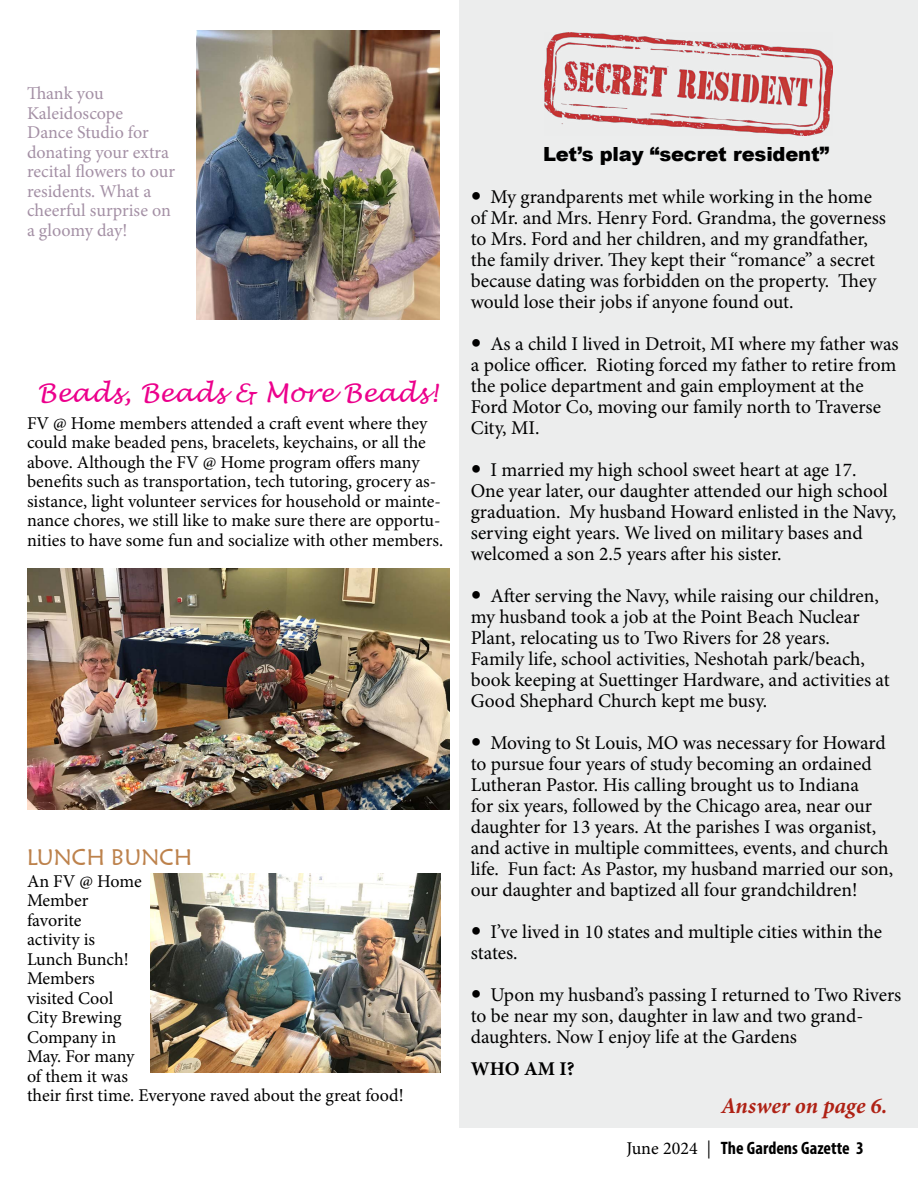
<style>
.page{position:relative;width:918px;height:1188px;background:#fff}
.page>*{position:absolute;margin:0;border:0;box-sizing:border-box;transform-origin:0 0}
.t1{font:italic 25.5px "Lucida Handwriting";color:#ec008c}
.t2{font:italic 700 22.5px "Minion Pro";color:#af2215}
.t3{font:22.5px "Maiandra GD";color:#bd824c}
.t4{font:19.5px/21px "Minion Pro";letter-spacing:-.005em;color:#000}
.t5{font:900 19.5px "Arial";letter-spacing:-.01em;color:#000}
.t6{font:700 19.5px "Minion Pro";color:#000}
.t7{font:18px/19.5px "Minion Pro";letter-spacing:-.005em;color:#000}
.t8{font:18px/19.5px "Minion Pro";color:#a490a5}
.t9{font:700 condensed 18px "Myriad Pro";color:#000}
.s1{font-family:"Minion Pro";font-weight:400;font-stretch:normal}
.s2{font-family:"Adobe Garamond Pro";font-weight:400;font-stretch:normal}
</style>
<div class="page">
<div style="left:459px;top:0;width:459px;height:1128px;background:#eceded"></div>
<img style="left:545px;top:32px;width:288px;height:104px">
<img style="left:197px;top:30px;width:243px;height:290px">
<img style="left:27px;top:568px;width:422px;height:242px">
<img style="left:150px;top:873px;width:291px;height:199px">
<p class="t8" style="left:27px;top:84px;width:150px">Thank you<br>Kaleidoscope<br>Dance Studio for donating your extra recital flowers to our residents. What a cheerful surprise on a gloomy day!</p>
<h1 class="t1" style="left:37px;top:377px;width:402px">Beads, Beads &amp; More Beads!</h1>
<p class="t7" style="left:27px;top:414px;width:418px">FV @ Home members attended a craft event where they could make beaded pens, bracelets, keychains, or all the above. Although the FV @ Home program offers many benefits such as transportation, tech tutoring, grocery as&shy;sistance, light volunteer services for household or mainte&shy;nance chores, we still like to make sure there are opportu&shy;nities to have some fun and socialize with other members.</p>
<p class="t3" style="left:27px;top:843px;width:167px">LUNCH BUNCH</p>
<p class="t7" style="left:27px;top:871px;width:378px">An FV @ Home<br>Member<br>favorite<br>activity is<br>Lunch Bunch!<br>Members<br>visited Cool<br>City Brewing<br>Company in<br>May. For many<br>of them it was<br>their first time. Everyone raved about the great food!</p>
<p class="t5" style="left:543px;top:140px;width:288px">Let’s play “secret resident”</p>
<p class="t4" style="left:471px;top:186px;width:417px;text-indent:20px">My grandparents met while working in the home of Mr. and Mrs. Henry Ford. Grandma, the governess to Mrs. Ford and her children, and my grandfather, the family driver. They kept their “romance” a secret because dating was forbidden on the property. They would lose their jobs if anyone found out.</p>
<p class="t4" style="left:471px;top:333px;width:430px;text-indent:20px">As a child I lived in Detroit, MI where my father was a police officer. Rioting forced my father to retire from the police department and gain employment at the Ford Motor Co, moving our family north to Traverse City, MI.</p>
<p class="t4" style="left:471px;top:459px;width:427px;text-indent:20px">I married my high school sweet heart at age 17.<br>One year later, our daughter attended our high school graduation. My husband Howard enlisted in the Navy, serving eight years. We lived on military bases and welcomed a son 2.5 years after his sister.</p>
<p class="t4" style="left:471px;top:585px;width:421px;text-indent:20px">After serving the Navy, while raising our children, my husband took a job at the Point Beach Nuclear Plant, relocating us to Two Rivers for 28 years.<br>Family life, school activities, Neshotah park/beach, book keeping at Suettinger Hardware, and activities at Good Shephard Church kept me busy.</p>
<p class="t4" style="left:471px;top:732px;width:424px;text-indent:20px">Moving to St Louis, MO was necessary for Howard to pursue four years of study becoming an ordained Lutheran Pastor. His calling brought us to Indiana<br>for six years, followed by the Chicago area, near our daughter for 13 years. At the parishes I was organist, and active in multiple committees, events, and church life. Fun fact: As Pastor, my husband married our son, our daughter and baptized all four grandchildren!</p>
<p class="t4" style="left:471px;top:921px;width:413px;text-indent:20px">I’ve lived in 10 states and multiple cities within the states.</p>
<p class="t4" style="left:471px;top:984px;width:432px;text-indent:20px">Upon my husband’s passing I returned to Two Rivers to be near my son, daughter in law and two grand&shy;daughters. Now I enjoy life at the Gardens</p>
<p class="t6" style="left:471px;top:1055px;width:105px">WHO AM I?</p>
<p class="t2" style="left:721px;top:1090px;width:168px">Answer on page 6.</p>
<p class="t9" style="left:626px;top:1137px;width:239px"><span class="s1">June 2024</span> <span class="s2">|</span> The Gardens Gazette 3</p>
</div>
